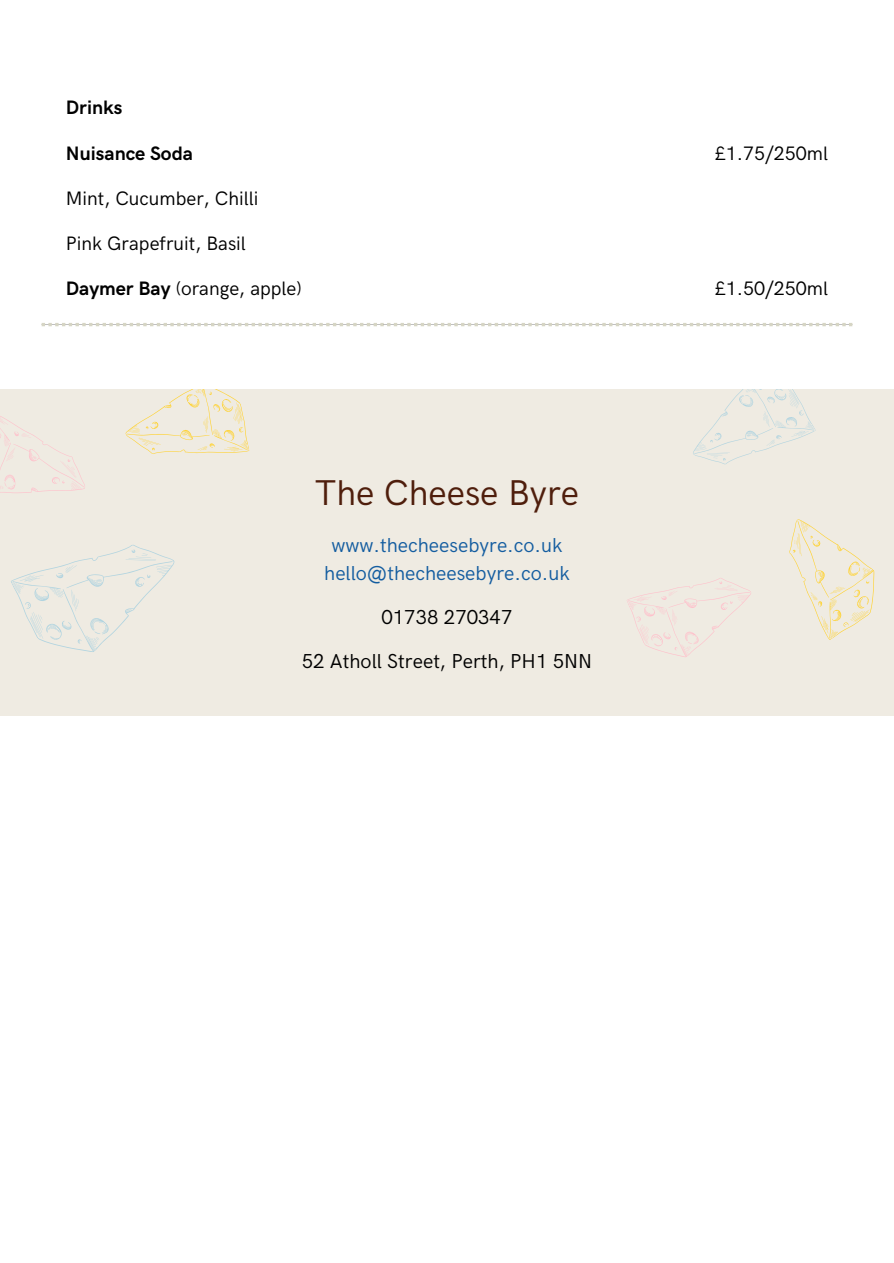
<style>
.page{position:relative;width:894px;height:1263px;background:#fff}
.page>*{position:absolute;margin:0;border:0;box-sizing:border-box;transform-origin:0 0}
.t1{font:36px "HK Grotesk";color:#4f1e0c}
.t2{font:20.25px/28.2px "HK Grotesk";color:#145da0;text-align:center}
.t3{font:20.25px "HK Grotesk";color:#000}
.t4{font:19.5px "HK Grotesk";color:#000}
.t5{font:700 19.5px "HK Grotesk";color:#000}
.s1{font-weight:700}
</style>
<div class="page">
<svg style="left:42px;top:323px;width:341px;height:3px"></svg>
<svg style="left:387px;top:323px;width:306px;height:3px"></svg>
<svg style="left:696px;top:323px;width:156px;height:3px"></svg>
<div style="left:0;top:389px;width:893px;height:327px;background:#efebe2"></div>
<svg style="left:0;top:389px;width:250px;height:263px"></svg>
<svg style="left:627px;top:389px;width:248px;height:268px"></svg>
<h1 class="t5" style="left:66px;top:96px;width:58px">Drinks</h1>
<h1 class="t5" style="left:66px;top:142px;width:129px">Nuisance Soda</h1>
<p class="t4" style="left:66px;top:187px;width:194px">Mint, Cucumber, Chilli</p>
<p class="t4" style="left:66px;top:232px;width:181px">Pink Grapefruit, Basil</p>
<h1 class="t4" style="left:66px;top:277px;width:237px"><span class="s1">Daymer Bay</span> (orange, apple)</h1>
<p class="t1" style="left:315px;top:473px;width:266px">The Cheese Byre</p>
<p class="t2" style="left:324px;top:532px;width:247px">www.thecheesebyre.co.uk hello@thecheesebyre.co.uk</p>
<p class="t3" style="left:381px;top:606px;width:132px">01738 270347</p>
<p class="t3" style="left:301px;top:650px;width:292px">52 Atholl Street, Perth, PH1 5NN</p>
<p class="t4" style="left:713px;top:142px;width:115px">£1.75/250ml</p>
<p class="t4" style="left:713px;top:277px;width:115px">£1.50/250ml</p>
</div>
